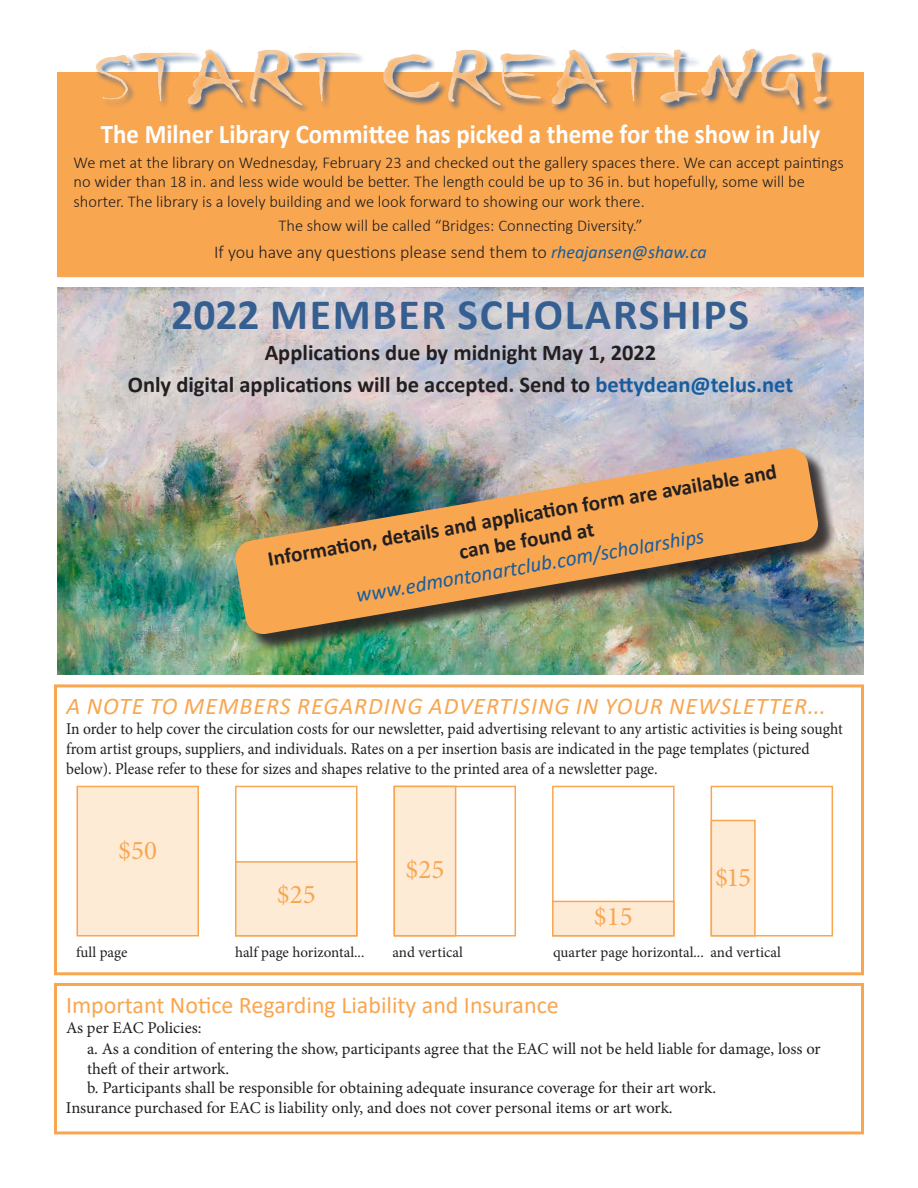
<style>
.page{position:relative;width:918px;height:1188px;background:#fff}
.page>*{position:absolute;margin:0;border:0;box-sizing:border-box;transform-origin:0 0}
.article_body_header{font:700 43.5px "Calibri";letter-spacing:.04em;color:#365f91}
.article_body_header-2{font:700 27px "Calibri";color:#fff;scale:.92 1}
.t1{font:27px "Minion Pro";color:#f9a650}
.t2{font:italic 24px "Calibri";letter-spacing:.04em;color:#f9a650}
.t3{font:24px "Calibri";color:#f9a650}
.article_body_header-3{font:700 22.5px "Calibri";color:#231f20}
.article_body_header-4{font:700 21.15px/25.5px "Calibri";color:#231f20;text-align:center}
.article_body_header-5{font:italic 21.15px "Calibri";color:#175d9e}
.article_body_header-6{font:300 18px "Calibri";color:#231f20}
.article_body_header-7{font:300 16.5px/19.8px "Calibri";color:#231f20}
.t4{font:16.5px/19.8px "Minion Pro";letter-spacing:-.005em;color:#231f20;scale:.94 1}
.t5{font:16.5px/19.8px "Minion Pro";letter-spacing:-.005em;color:#231f20}
.t6{font:15px "Minion Pro";letter-spacing:-.005em;color:#231f20}
.s1{font-weight:400;font-style:italic;color:#175d9e}
.s2{color:#175d9e}
</style>
<div class="page">
<div style="left:54px;top:983px;width:810px;height:151px;border:3px solid #f9a650"></div>
<div style="left:54px;top:684px;width:810px;height:291px;border:3px solid #f9a650"></div>
<div style="left:235px;top:786px;width:123px;height:150px;border:2px solid #f9a650"></div>
<div style="left:235px;top:861px;width:123px;height:75px;background:#feebd6;border:2px solid #f9a650"></div>
<div style="left:394px;top:786px;width:122px;height:150px;border:2px solid #f9a650"></div>
<div style="left:394px;top:786px;width:62px;height:150px;background:#feebd6;border:2px solid #f9a650"></div>
<div style="left:552px;top:786px;width:123px;height:150px;border:2px solid #f9a650"></div>
<div style="left:552px;top:901px;width:123px;height:35px;background:#feebd6;border:2px solid #f9a650"></div>
<div style="left:711px;top:786px;width:122px;height:150px;border:2px solid #f9a650"></div>
<div style="left:711px;top:820px;width:45px;height:116px;background:#feebd6;border:2px solid #f9a650"></div>
<div style="left:77px;top:786px;width:122px;height:150px;background:#feebd6;border:2px solid #f9a650"></div>
<div style="left:60px;top:75px;width:801px;height:199px;background:#f9a650"></div>
<div style="left:57px;top:72px;width:807px;height:205px;border:6px solid #f9a650"></div>
<div style="left:81px;top:40px;width:759px;height:74px;background:#fff;opacity:.75"></div>
<img style="left:57px;top:288px;width:807px;height:387px">
<div style="left:238px;top:451px;width:599px;height:201px;background:#231f20;opacity:.75"></div>
<img style="left:234px;top:447px;width:585px;height:188px">
<p class="article_body_header-2" style="left:101px;top:115px;width:783px">The Milner Library Committee has picked a theme for the show in July</p>
<p class="article_body_header-7" style="left:74px;top:152px;width:772px">We met at the library on Wednesday, February 23 and checked out the gallery spaces there. We can accept paintings no wider than 18 in. and less wide would be better. The length could be up to 36 in. but hopefully, some will be shorter. The library is a lovely building and we look forward to showing our work there.</p>
<p class="article_body_header-7" style="left:278px;top:216px;width:366px">The show will be called “Bridges: Connecting Diversity.”</p>
<p class="article_body_header-6" style="left:214px;top:240px;width:494px">If you have any questions please send them to <span class="s1">rheajansen@shaw.ca</span></p>
<p class="article_body_header" style="left:171px;top:283px;width:579px">2022 MEMBER SCHOLARSHIPS</p>
<p class="article_body_header-3" style="left:265px;top:337px;width:393px">Applications due by midnight May 1, 2022</p>
<p class="article_body_header-3" style="left:128px;top:368px;width:667px">Only digital applications will be accepted. Send to <span class="s2">bettydean@telus.net</span></p>
<p class="article_body_header-4" style="left:266px;top:547px;width:518px;rotate:-10deg">Informati on, details and applicati on form are available and can be found at</p>
<p class="article_body_header-5" style="left:354px;top:582px;width:354px;rotate:-10deg">www.edmontonartclub.com/scholarships</p>
<p class="t2" style="left:66px;top:690px;width:761px">A NOTE TO MEMBERS REGARDING ADVERTISING IN YOUR NEWSLETTER...</p>
<p class="t4" style="left:66px;top:719px;width:828px">In order to help cover the circulation costs for our newsletter, paid advertising relevant to any artistic activities is being sought from artist groups, suppliers, and individuals. Rates on a per insertion basis are indicated in the page templates (pictured below). Please refer to these for sizes and shapes relative to the printed area of a newsletter page.</p>
<p class="t1" style="left:118px;top:833px;width:40px">$50</p>
<p class="t1" style="left:277px;top:876px;width:40px">$25</p>
<p class="t1" style="left:406px;top:852px;width:40px">$25</p>
<p class="t1" style="left:594px;top:899px;width:40px">$15</p>
<p class="t1" style="left:715px;top:859px;width:38px">$15</p>
<p class="t6" style="left:76px;top:942px;width:53px">full page</p>
<p class="t6" style="left:235px;top:942px;width:131px">half page horizontal...</p>
<p class="t6" style="left:393px;top:942px;width:72px">and vertical</p>
<p class="t6" style="left:553px;top:942px;width:229px">quarter page horizontal... and vertical</p>
<p class="t3" style="left:66px;top:988px;width:494px">Important Notice Regarding Liability and Insurance</p>
<p class="t5" style="left:66px;top:1018px;width:137px">As per EAC Policies:</p>
<p class="t5" style="left:87px;top:1039px;width:735px">a. As a condition of entering the show, participants agree that the EAC will not be held liable for damage, loss or theft of their artwork.</p>
<p class="t5" style="left:87px;top:1078px;width:631px">b. Participants shall be responsible for obtaining adequate insurance coverage for their art work.</p>
<p class="t5" style="left:66px;top:1098px;width:608px">Insurance purchased for EAC is liability only, and does not cover personal items or art work.</p>
</div>
